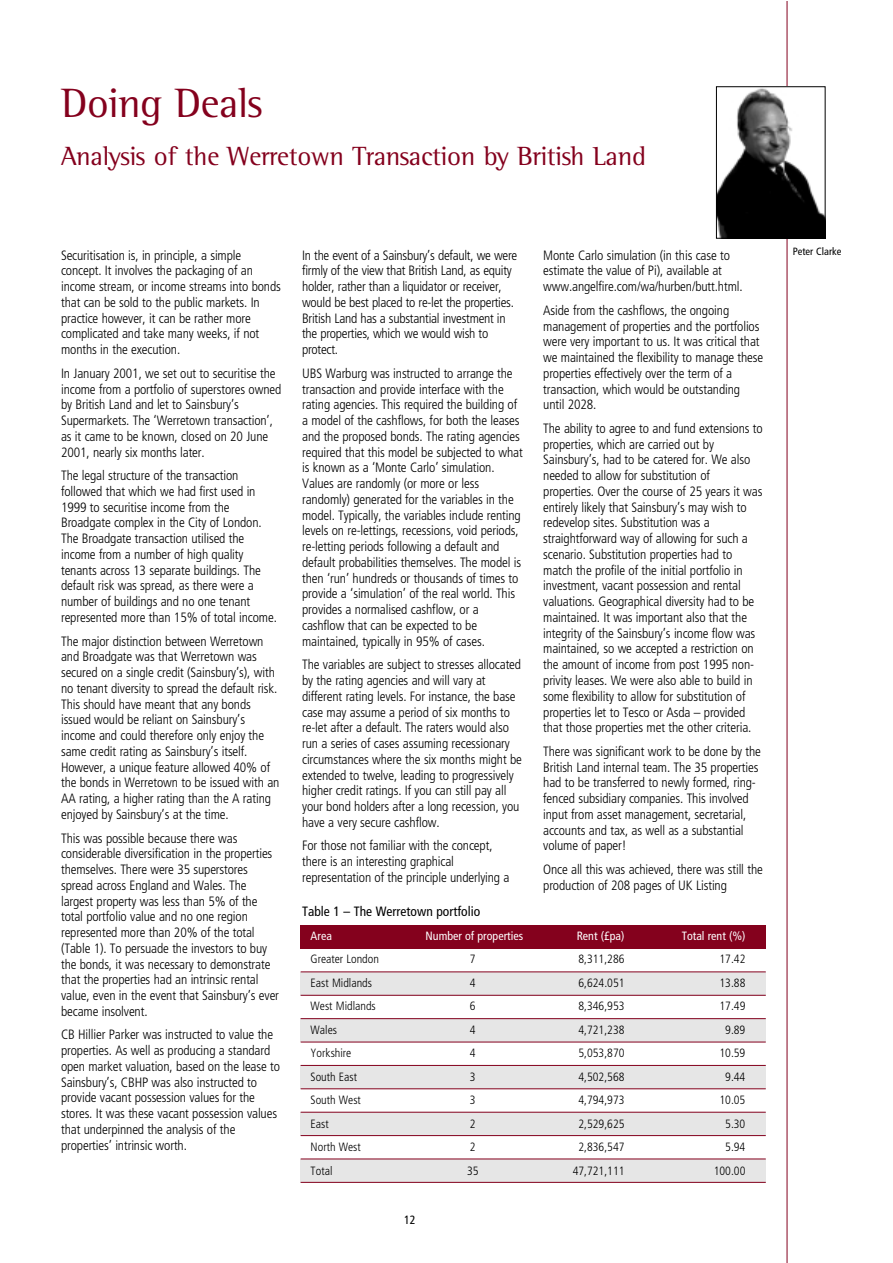
<style>
.page{position:relative;width:893px;height:1263px;background:#fff}
.page>*{position:absolute;margin:0;border:0;box-sizing:border-box;transform-origin:0 0}
.t1{font:42px "Rotis Semi Serif";letter-spacing:-.01em;color:#84011d}
.t2{font:27px "Rotis Semi Serif";letter-spacing:-.01em;color:#84011d}
.t3{font:300 condensed 13.5px/15.8px "Frutiger";letter-spacing:-.01em;color:#000}
.t4{font:condensed 13.5px "Frutiger";color:#000}
.t5{font:300 condensed 12px "Frutiger";color:#000}
.t6{font:condensed 12px "Frutiger";color:#fff}
.t7{font:condensed 12px "Frutiger";color:#000}
.t8{font:condensed 10.5px "Frutiger";color:#000}
</style>
<div class="page">
<hr style="left:786px;top:2px;width:1px;height:1261px;background:#84011d">
<div style="left:300px;top:972px;width:465px;height:23px;background:#e6e6e6"></div>
<div style="left:300px;top:1019px;width:465px;height:23px;background:#e6e6e6"></div>
<div style="left:300px;top:1065px;width:465px;height:24px;background:#e6e6e6"></div>
<div style="left:300px;top:1112px;width:465px;height:24px;background:#e6e6e6"></div>
<div style="left:300px;top:1159px;width:465px;height:23px;background:#e6e6e6"></div>
<div style="left:300px;top:925px;width:465px;height:24px;background:#84011d"></div>
<hr style="left:300px;top:972px;width:465px;height:1px;background:#84011d">
<hr style="left:300px;top:995px;width:465px;height:1px;background:#84011d">
<hr style="left:300px;top:1018px;width:465px;height:1px;background:#84011d">
<hr style="left:300px;top:1042px;width:465px;height:1px;background:#84011d">
<hr style="left:300px;top:1065px;width:465px;height:1px;background:#84011d">
<hr style="left:300px;top:1089px;width:465px;height:1px;background:#84011d">
<hr style="left:300px;top:1112px;width:465px;height:1px;background:#84011d">
<hr style="left:300px;top:1135px;width:465px;height:1px;background:#84011d">
<hr style="left:300px;top:1159px;width:465px;height:1px;background:#84011d">
<hr style="left:300px;top:1182px;width:465px;height:1px;background:#84011d">
<img style="left:718px;top:89px;width:105px;height:147px">
<div style="left:716px;top:87px;width:109px;height:151px;border:1px solid #000"></div>
<h1 class="t1" style="left:61px;top:88px;width:203px">Doing Deals</h1>
<h2 class="t2" style="left:61px;top:147px;width:586px">Analysis of the Werretown Transaction by British Land</h2>
<p class="t3" style="left:61px;top:248px;width:221px">Securitisation is, in principle, a simple concept. It involves the packaging of an income stream, or income streams into bonds that can be sold to the public markets. In practice however, it can be rather more complicated and take many weeks, if not months in the execution.</p>
<p class="t3" style="left:61px;top:366px;width:222px">In January 2001, we set out to securitise the income from a portfolio of superstores owned by British Land and let to Sainsbury’s Supermarkets. The ‘Werretown transaction’, as it came to be known, closed on 20 June 2001, nearly six months later.</p>
<p class="t3" style="left:61px;top:469px;width:217px">The legal structure of the transaction followed that which we had first used in 1999 to securitise income from the Broadgate complex in the City of London.<br>The Broadgate transaction utilised the income from a number of high quality tenants across 13 separate buildings. The default risk was spread, as there were a number of buildings and no one tenant represented more than 15% of total income.</p>
<p class="t3" style="left:61px;top:634px;width:220px">The major distinction between Werretown and Broadgate was that Werretown was secured on a single credit (Sainsbury’s), with no tenant diversity to spread the default risk.<br>This should have meant that any bonds issued would be reliant on Sainsbury’s income and could therefore only enjoy the same credit rating as Sainsbury’s itself.<br>However, a unique feature allowed 40% of the bonds in Werretown to be issued with an AA rating, a higher rating than the A rating enjoyed by Sainsbury’s at the time.</p>
<p class="t3" style="left:61px;top:831px;width:219px">This was possible because there was considerable diversification in the properties themselves. There were 35 superstores spread across England and Wales. The largest property was less than 5% of the total portfolio value and no one region represented more than 20% of the total (Table 1). To persuade the investors to buy the bonds, it was necessary to demonstrate that the properties had an intrinsic rental value, even in the event that Sainsbury’s ever became insolvent.</p>
<p class="t3" style="left:61px;top:1028px;width:220px">CB Hillier Parker was instructed to value the properties. As well as producing a standard open market valuation, based on the lease to Sainsbury’s, CBHP was also instructed to provide vacant possession values for the stores. It was these vacant possession values that underpinned the analysis of the properties’ intrinsic worth.</p>
<p class="t3" style="left:302px;top:248px;width:217px">In the event of a Sainsbury’s default, we were firmly of the view that British Land, as equity holder, rather than a liquidator or receiver, would be best placed to re-let the properties.<br>British Land has a substantial investment in the properties, which we would wish to protect.</p>
<p class="t3" style="left:302px;top:366px;width:222px">UBS Warburg was instructed to arrange the transaction and provide interface with the rating agencies. This required the building of a model of the cashflows, for both the leases and the proposed bonds. The rating agencies required that this model be subjected to what is known as a ‘Monte Carlo’ simulation.<br>Values are randomly (or more or less randomly) generated for the variables in the model. Typically, the variables include renting levels on re-lettings, recessions, void periods, re-letting periods following a default and default probabilities themselves. The model is then ‘run’ hundreds or thousands of times to provide a ‘simulation’ of the real world. This provides a normalised cashflow, or a cashflow that can be expected to be maintained, typically in 95% of cases.</p>
<p class="t3" style="left:302px;top:658px;width:221px">The variables are subject to stresses allocated by the rating agencies and will vary at different rating levels. For instance, the base case may assume a period of six months to re-let after a default. The raters would also run a series of cases assuming recessionary circumstances where the six months might be extended to twelve, leading to progressively higher credit ratings. If you can still pay all your bond holders after a long recession, you have a very secure cashflow.</p>
<p class="t3" style="left:302px;top:839px;width:209px">For those not familiar with the concept, there is an interesting graphical representation of the principle underlying a</p>
<p class="t4" style="left:302px;top:906px;width:179px">Table 1 – The Werretown portfolio</p>
<p class="t3" style="left:543px;top:248px;width:201px">Monte Carlo simulation (in this case to estimate the value of Pi), available at www.angelfire.com/wa/hurben/butt.html.</p>
<p class="t3" style="left:543px;top:303px;width:221px">Aside from the cashflows, the ongoing management of properties and the portfolios were very important to us. It was critical that we maintained the flexibility to manage these properties effectively over the term of a transaction, which would be outstanding until 2028.</p>
<p class="t3" style="left:543px;top:422px;width:221px">The ability to agree to and fund extensions to properties, which are carried out by Sainsbury’s, had to be catered for. We also needed to allow for substitution of properties. Over the course of 25 years it was entirely likely that Sainsbury’s may wish to redevelop sites. Substitution was a straightforward way of allowing for such a scenario. Substitution properties had to match the profile of the initial portfolio in investment, vacant possession and rental valuations. Geographical diversity had to be maintained. It was important also that the integrity of the Sainsbury’s income flow was maintained, so we accepted a restriction on the amount of income from post 1995 non&shy;privity leases. We were also able to build in some flexibility to allow for substitution of properties let to Tesco or Asda – provided that those properties met the other criteria.</p>
<p class="t3" style="left:543px;top:744px;width:219px">There was significant work to be done by the British Land internal team. The 35 properties had to be transferred to newly formed, ring&shy;fenced subsidiary companies. This involved input from asset management, secretarial, accounts and tax, as well as a substantial volume of paper!</p>
<p class="t3" style="left:543px;top:863px;width:221px">Once all this was achieved, there was still the production of 208 pages of UK Listing</p>
<p class="t6" style="left:310px;top:931px;width:23px">Area</p>
<p class="t6" style="left:425px;top:931px;width:99px">Number of properties</p>
<p class="t6" style="left:576px;top:931px;width:49px">Rent (£pa)</p>
<p class="t6" style="left:681px;top:931px;width:65px">Total rent (%)</p>
<p class="t5" style="left:310px;top:954px;width:70px">Greater London</p>
<p class="t5" style="left:470px;top:954px;width:7px">7</p>
<p class="t5" style="left:578px;top:954px;width:48px">8,311,286</p>
<p class="t5" style="left:719px;top:954px;width:27px">17.42</p>
<p class="t5" style="left:310px;top:978px;width:63px">East Midlands</p>
<p class="t5" style="left:470px;top:978px;width:7px">4</p>
<p class="t5" style="left:578px;top:978px;width:48px">6,624.051</p>
<p class="t5" style="left:719px;top:978px;width:27px">13.88</p>
<p class="t5" style="left:310px;top:1001px;width:67px">West Midlands</p>
<p class="t5" style="left:470px;top:1001px;width:7px">6</p>
<p class="t5" style="left:578px;top:1001px;width:48px">8,346,953</p>
<p class="t5" style="left:719px;top:1001px;width:27px">17.49</p>
<p class="t5" style="left:310px;top:1025px;width:28px">Wales</p>
<p class="t5" style="left:470px;top:1025px;width:7px">4</p>
<p class="t5" style="left:578px;top:1025px;width:48px">4,721,238</p>
<p class="t5" style="left:725px;top:1025px;width:22px">9.89</p>
<p class="t5" style="left:310px;top:1048px;width:42px">Yorkshire</p>
<p class="t5" style="left:470px;top:1048px;width:7px">4</p>
<p class="t5" style="left:578px;top:1048px;width:48px">5,053,870</p>
<p class="t5" style="left:719px;top:1048px;width:27px">10.59</p>
<p class="t5" style="left:310px;top:1072px;width:48px">South East</p>
<p class="t5" style="left:470px;top:1072px;width:7px">3</p>
<p class="t5" style="left:578px;top:1072px;width:48px">4,502,568</p>
<p class="t5" style="left:725px;top:1072px;width:22px">9.44</p>
<p class="t5" style="left:310px;top:1095px;width:52px">South West</p>
<p class="t5" style="left:470px;top:1095px;width:7px">3</p>
<p class="t5" style="left:578px;top:1095px;width:48px">4,794,973</p>
<p class="t5" style="left:719px;top:1095px;width:27px">10.05</p>
<p class="t5" style="left:310px;top:1119px;width:20px">East</p>
<p class="t5" style="left:470px;top:1119px;width:7px">2</p>
<p class="t5" style="left:578px;top:1119px;width:48px">2,529,625</p>
<p class="t5" style="left:725px;top:1119px;width:22px">5.30</p>
<p class="t5" style="left:310px;top:1142px;width:52px">North West</p>
<p class="t5" style="left:470px;top:1142px;width:7px">2</p>
<p class="t5" style="left:578px;top:1142px;width:48px">2,836,547</p>
<p class="t5" style="left:725px;top:1142px;width:22px">5.94</p>
<p class="t5" style="left:310px;top:1166px;width:23px">Total</p>
<p class="t5" style="left:467px;top:1166px;width:13px">35</p>
<p class="t5" style="left:572px;top:1166px;width:53px">47,721,111</p>
<p class="t5" style="left:713px;top:1166px;width:33px">100.00</p>
<p class="t7" style="left:404px;top:1215px;width:13px">12</p>
<p class="t8" style="left:792px;top:247px;width:50px">Peter Clarke</p>
</div>
